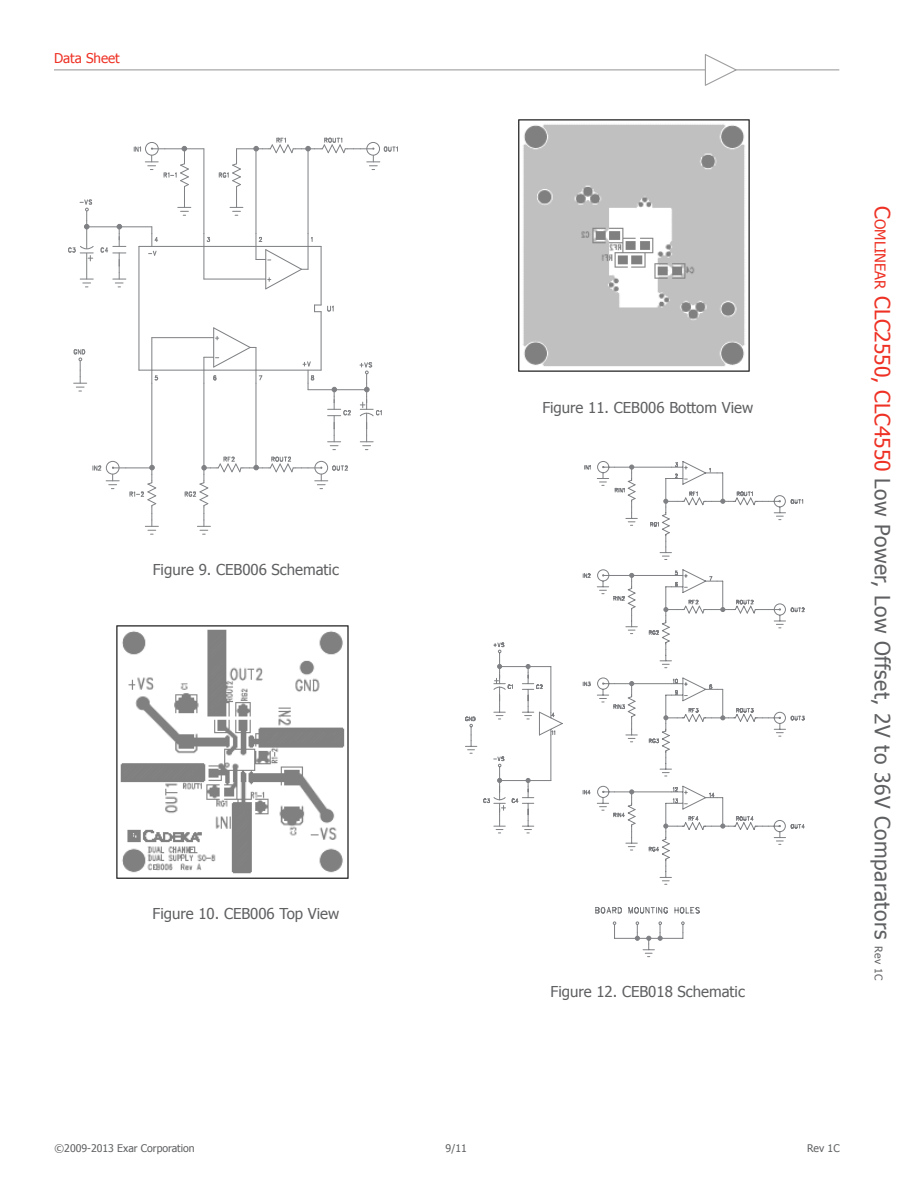
<style>
.page{position:relative;width:918px;height:1188px;background:#fff}
.page>*{position:absolute;margin:0;border:0;box-sizing:border-box;transform-origin:0 0}
.t1{font:21px "Tahoma";letter-spacing:.025em;color:#5f6062}
.t2{font:15px "Tahoma";color:#5f6062}
.t3{font:13.5px "Tahoma";color:#ee3124}
.t4{font:10.5px "Tahoma";color:#5f6062}
.s1{color:#ee3124}
.s2{font-size:14.7px;color:#ee3124}
.s3{font-size:10.5px}
</style>
<div class="page">
<div style="left:145px;top:142px;width:14px;height:14px;border:1px solid #7e8083;border-radius:50%"></div>
<hr style="left:139px;top:246px;width:182px;height:1px;background:#7e8083">
<hr style="left:138px;top:246px;width:1px;height:124px;background:#7e8083">
<hr style="left:139px;top:370px;width:182px;height:1px;background:#7e8083">
<hr style="left:321px;top:312px;width:1px;height:58px;background:#7e8083">
<svg style="left:314px;top:305px;width:7px;height:7px"></svg>
<hr style="left:321px;top:246px;width:1px;height:59px;background:#7e8083">
<hr style="left:204px;top:246px;width:1px;height:33px;background:#7e8083">
<hr style="left:204px;top:279px;width:62px;height:1px;background:#7e8083">
<hr style="left:152px;top:338px;width:1px;height:32px;background:#7e8083">
<hr style="left:152px;top:337px;width:62px;height:1px;background:#7e8083">
<svg style="left:256px;top:234px;width:57px;height:56px"></svg>
<svg style="left:204px;top:234px;width:6px;height:12px"></svg>
<svg style="left:152px;top:370px;width:6px;height:13px"></svg>
<svg style="left:204px;top:327px;width:59px;height:56px"></svg>
<svg style="left:327px;top:305px;width:7px;height:7px"></svg>
<div style="left:106px;top:461px;width:13px;height:13px;border:1px solid #7e8083;border-radius:50%"></div>
<svg style="left:74px;top:349px;width:13px;height:43px"></svg>
<hr style="left:87px;top:227px;width:32px;height:1px;background:#7e8083">
<svg style="left:149px;top:227px;width:9px;height:29px"></svg>
<hr style="left:119px;top:227px;width:33px;height:1px;background:#7e8083">
<hr style="left:256px;top:149px;width:1px;height:85px;background:#7e8083">
<hr style="left:308px;top:149px;width:1px;height:85px;background:#7e8083">
<hr style="left:204px;top:149px;width:1px;height:85px;background:#7e8083">
<hr style="left:334px;top:389px;width:33px;height:1px;background:#7e8083">
<hr style="left:204px;top:383px;width:1px;height:85px;background:#7e8083">
<hr style="left:256px;top:383px;width:1px;height:85px;background:#7e8083">
<hr style="left:152px;top:383px;width:1px;height:85px;background:#7e8083">
<svg style="left:359px;top:362px;width:23px;height:88px"></svg>
<svg style="left:68px;top:199px;width:26px;height:89px"></svg>
<svg style="left:101px;top:224px;width:25px;height:64px"></svg>
<svg style="left:219px;top:137px;width:179px;height:79px"></svg>
<svg style="left:134px;top:146px;width:70px;height:70px"></svg>
<svg style="left:303px;top:361px;width:48px;height:89px"></svg>
<svg style="left:185px;top:457px;width:163px;height:78px"></svg>
<svg style="left:93px;top:465px;width:65px;height:70px"></svg>
<img style="left:116px;top:625px;width:233px;height:254px">
<img style="left:518px;top:119px;width:232px;height:253px">
<svg style="left:584px;top:465px;width:220px;height:56px"></svg>
<svg style="left:465px;top:512px;width:289px;height:445px"></svg>
<hr style="left:551px;top:735px;width:1px;height:46px;background:#7e8083">
<hr style="left:551px;top:667px;width:1px;height:45px;background:#7e8083">
<hr style="left:632px;top:467px;width:39px;height:1px;background:#7e8083">
<svg style="left:660px;top:866px;width:11px;height:19px"></svg>
<svg style="left:494px;top:826px;width:11px;height:8px"></svg>
<svg style="left:614px;top:933px;width:70px;height:11px"></svg>
<svg style="left:664px;top:478px;width:13px;height:29px"></svg>
<svg style="left:711px;top:473px;width:17px;height:30px"></svg>
<svg style="left:615px;top:465px;width:19px;height:8px"></svg>
<svg style="left:583px;top:569px;width:222px;height:282px"></svg>
<svg style="left:498px;top:661px;width:53px;height:11px"></svg>
<svg style="left:498px;top:775px;width:53px;height:11px"></svg>
<hr style="left:54px;top:69px;width:785px;height:1px;background:#9f9fa1">
<svg style="left:704px;top:54px;width:34px;height:32px"></svg>
<p class="t3" style="left:54px;top:53px;width:67px">Data Sheet</p>
<p class="t2" style="left:153px;top:564px;width:188px">Figure 9. CEB006 Schematic</p>
<p class="t2" style="left:153px;top:908px;width:188px">Figure 10. CEB006 Top View</p>
<p class="t2" style="left:542px;top:402px;width:212px">Figure 11. CEB006 Bottom View</p>
<p class="t2" style="left:551px;top:985px;width:196px">Figure 12. CEB018 Schematic</p>
<h1 class="t1" style="left:891px;top:206px;width:775px;rotate:90deg"><span class="s1">C</span><span class="s2">omlinear</span> <span class="s1">CLC2550, CLC4550</span> Low Power, Low Offset, 2V to 36V Comparators <span class="s3">Rev 1C</span></h1>
<p class="t4" style="left:55px;top:1143px;width:142px">©2009-2013 Exar Corporation</p>
<p class="t4" style="left:446px;top:1143px;width:23px">9/11</p>
<p class="t4" style="left:807px;top:1143px;width:34px">Rev 1C</p>
</div>
